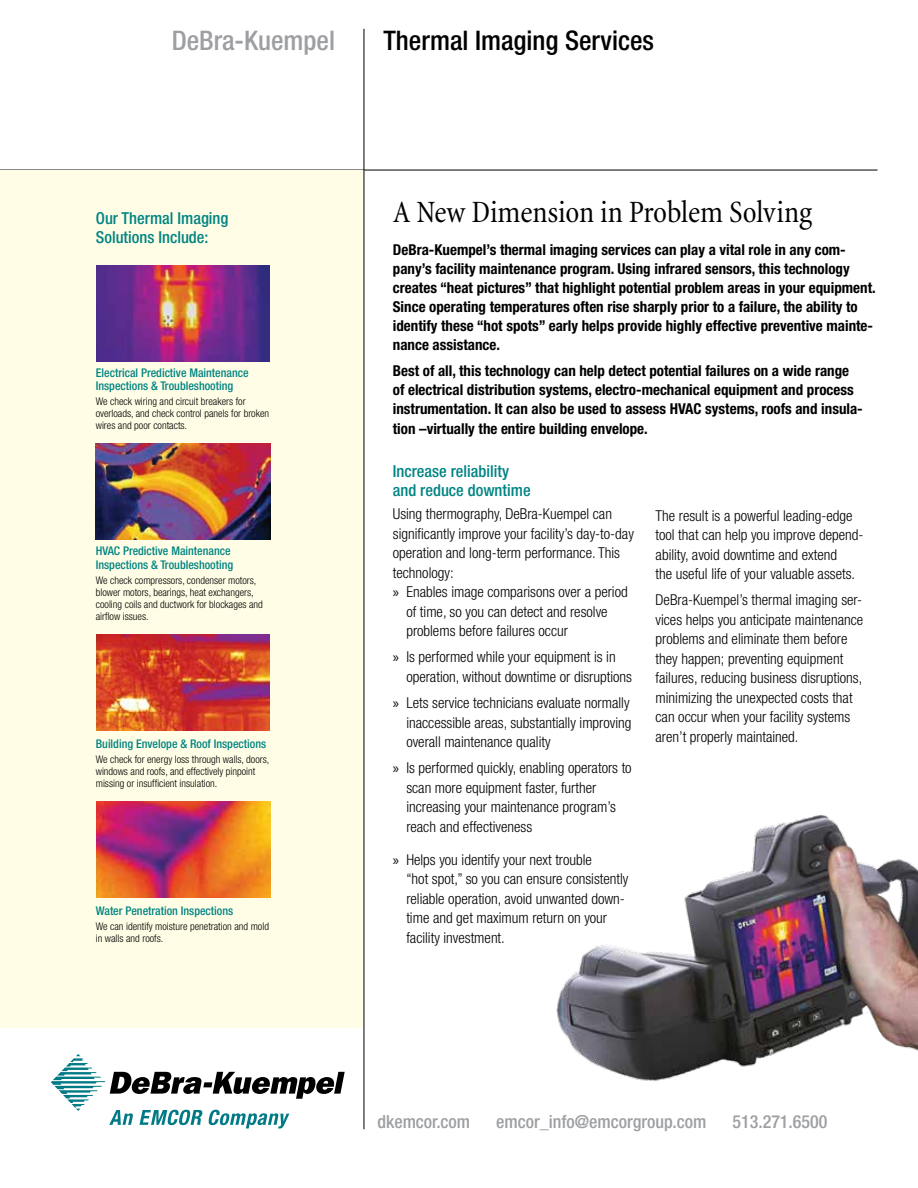
<style>
.page{position:relative;width:918px;height:1188px;background:#fff}
.page>*{position:absolute;margin:0;border:0;box-sizing:border-box;transform-origin:0 0}
.t1{font:condensed 31.5px "Minion";letter-spacing:-.005em;color:#000}
.t2{font:500 condensed 27px "Helvetica Neue";color:#000}
.t3{font:500 condensed 27px "Helvetica Neue";color:#9d9fa2}
.t4{font:500 condensed 18px "Helvetica Neue";color:#9d9fa2}
.t5{font:500 condensed 16.5px/19.5px "Helvetica Neue";color:#008483}
.t6{font:300 condensed 15px/19.5px "Helvetica Neue";color:#000}
.t7{font:700 condensed 15px/19.2px "Helvetica Neue";color:#000}
.t8{font:500 condensed 12px/13.5px "Helvetica Neue";color:#008483}
.t9{font:300 condensed 10.5px/12px "Helvetica Neue";color:#000}
.s1{font-family:"Myriad Pro";font-weight:400;font-stretch:normal}
</style>
<div class="page">
<hr style="left:0;top:170px;width:877px;height:1px;background:#000">
<div style="left:0;top:170px;width:364px;height:858px;background:#fffde5"></div>
<hr style="left:364px;top:29px;width:1px;height:1100px;background:#000">
<svg style="left:51px;top:1054px;width:294px;height:74px"></svg>
<img style="left:556px;top:815px;width:362px;height:266px">
<img style="left:96px;top:266px;width:174px;height:96px">
<img style="left:96px;top:443px;width:175px;height:97px">
<img style="left:96px;top:802px;width:175px;height:96px">
<img style="left:96px;top:635px;width:174px;height:96px">
<h2 class="t3" style="left:172px;top:24px;width:165px">DeBra-Kuempel</h2>
<h2 class="t2" style="left:383px;top:24px;width:272px">Thermal Imaging Services</h2>
<p class="t5" style="left:96px;top:208px;width:134px">Our Thermal Imaging<br>Solutions Include:</p>
<p class="t8" style="left:96px;top:365px;width:154px">Electrical Predictive Maintenance<br>Inspections &amp; Troubleshooting</p>
<p class="t9" style="left:96px;top:396px;width:175px">We check wiring and circuit breakers for overloads, and check control panels for broken wires and poor contacts.</p>
<p class="t8" style="left:96px;top:544px;width:139px">HVAC Predictive Maintenance<br>Inspections &amp; Troubleshooting</p>
<p class="t9" style="left:96px;top:574px;width:169px">We check compressors, condenser motors, blower motors, bearings, heat exchangers, cooling coils and ductwork for blockages and airflow issues.</p>
<p class="t8" style="left:96px;top:736px;width:172px">Building Envelope &amp; Roof Inspections</p>
<p class="t9" style="left:96px;top:753px;width:175px">We check for energy loss through walls, doors, windows and roofs, and effectively pinpoint missing or insufficient insulation.</p>
<p class="t8" style="left:96px;top:904px;width:139px">Water Penetration Inspections</p>
<p class="t9" style="left:96px;top:920px;width:175px">We can identify moisture penetration and mold in walls and roofs.</p>
<h1 class="t1" style="left:393px;top:196px;width:421px">A New Dimension in Problem Solving</h1>
<p class="t7" style="left:393px;top:240px;width:484px">DeBra-Kuempel’s thermal imaging services can play a vital role in any com&shy;pany’s facility maintenance program. Using infrared sensors, this technology creates “heat pictures” that highlight potential problem areas in your equipment.<br>Since operating temperatures often rise sharply prior to a failure, the ability to identify these “hot spots” early helps provide highly effective preventive mainte&shy;nance assistance.</p>
<p class="t7" style="left:393px;top:361px;width:472px">Best of all, this technology can help detect potential failures on a wide range of electrical distribution systems, electro-mechanical equipment and process instrumentation. It can also be used to assess HVAC systems, roofs and insula&shy;tion –virtually the entire building envelope.</p>
<p class="t5" style="left:393px;top:461px;width:139px">Increase reliability and reduce downtime</p>
<p class="t6" style="left:393px;top:504px;width:221px">Using thermography, DeBra-Kuempel can</p>
<p class="t6" style="left:393px;top:523px;width:243px">significantly improve your facility’s day-to-day</p>
<p class="t6" style="left:393px;top:543px;width:229px">operation and long-term performance. This</p>
<p class="t6" style="left:393px;top:562px;width:62px">technology:</p>
<p class="t6" style="left:393px;top:582px;width:236px"><span class="s1">»</span> Enables image comparisons over a period</p>
<p class="t6" style="left:406px;top:601px;width:203px">of time, so you can detect and resolve</p>
<p class="t6" style="left:406px;top:621px;width:163px">problems before failures occur</p>
<p class="t6" style="left:406px;top:647px;width:227px;text-indent:-14px"><span class="s1">»</span> Is performed while your equipment is in operation, without downtime or disruptions</p>
<p class="t6" style="left:406px;top:693px;width:227px;text-indent:-14px"><span class="s1">»</span> Lets service technicians evaluate normally inaccessible areas, substantially improving overall maintenance quality</p>
<p class="t6" style="left:406px;top:758px;width:227px;text-indent:-14px"><span class="s1">»</span> Is performed quickly, enabling operators to scan more equipment faster, further increasing your maintenance program’s reach and effectiveness</p>
<p class="t6" style="left:406px;top:850px;width:224px;text-indent:-14px"><span class="s1">»</span> Helps you identify your next trouble<br>“hot spot,” so you can ensure consistently reliable operation, avoid unwanted down&shy;time and get maximum return on your facility investment.</p>
<p class="t6" style="left:656px;top:505px;width:209px">The result is a powerful leading-edge tool that can help you improve depend&shy;ability, avoid downtime and extend<br>the useful life of your valuable assets.</p>
<p class="t6" style="left:656px;top:590px;width:209px">DeBra-Kuempel’s thermal imaging ser&shy;vices helps you anticipate maintenance problems and eliminate them before they happen; preventing equipment failures, reducing business disruptions, minimizing the unexpected costs that can occur when your facility systems aren’t properly maintained.</p>
<p class="t4" style="left:377px;top:1111px;width:94px">dkemcor.com</p>
<p class="t4" style="left:496px;top:1111px;width:212px">emcor_info@emcorgroup.com</p>
<p class="t4" style="left:732px;top:1111px;width:97px">513.271.6500</p>
</div>
